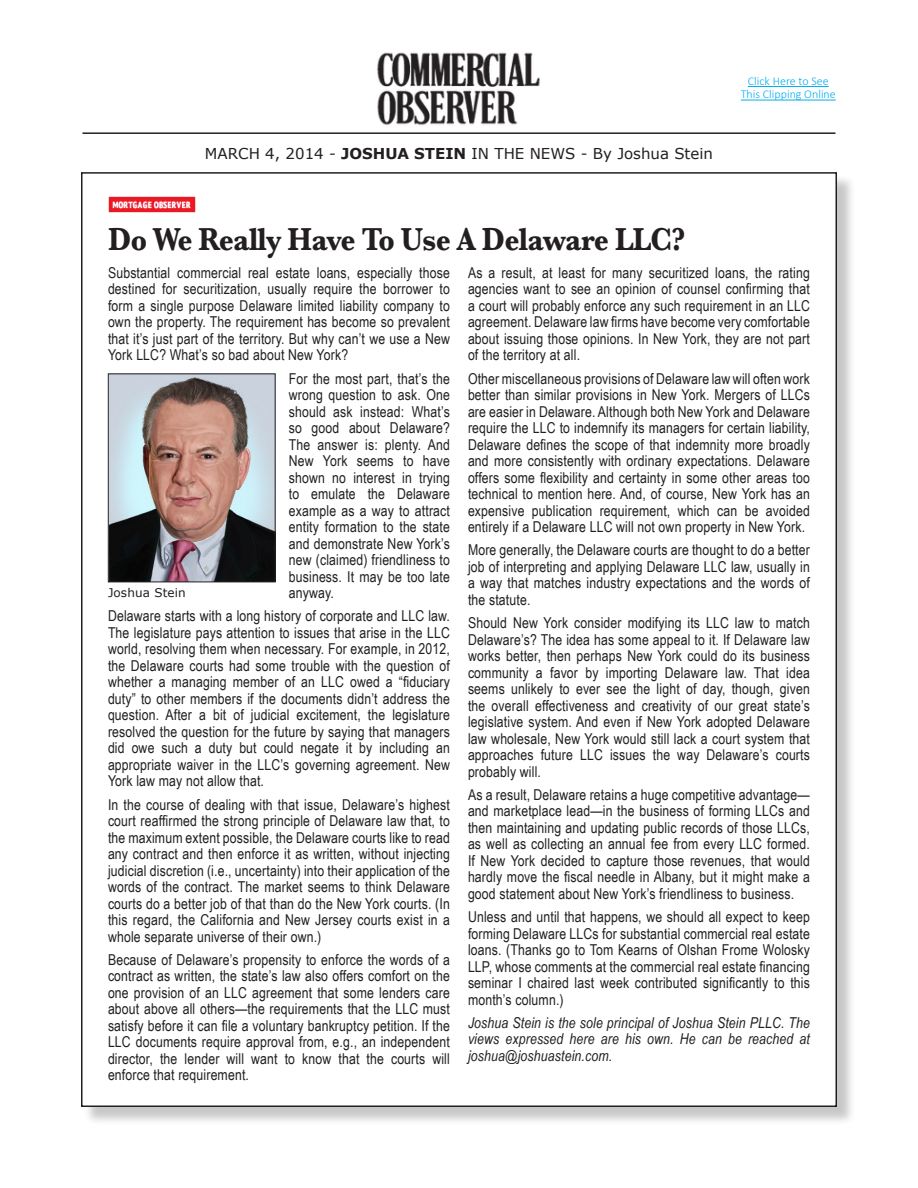
<style>
.page{position:relative;width:918px;height:1188px;background:#fff}
.page>*{position:absolute;margin:0;border:0;box-sizing:border-box;transform-origin:0 0}
.t1{font:700 33px "Baskerville";letter-spacing:-.02em;color:#231f20;scale:.88 1}
.t2{font:15px/16.5px "Arial Narrow";letter-spacing:.01em;color:#231f20;text-align:justify}
.t3{font:italic 15px/16.5px "Arial Narrow";letter-spacing:.01em;color:#231f20;text-align:justify}
.t4{font:15px "Verdana";color:#231f20}
.t5{font:300 12px "Calibri";color:#00aeef}
.t6{font:12px "Verdana";letter-spacing:.01em;color:#231f20}
.s1{font-weight:700}
</style>
<div class="page">
<img style="left:377px;top:52px;width:163px;height:73px">
<div style="left:83px;top:175px;width:772px;height:951px;background:#231f20;opacity:.25"></div>
<div style="left:82px;top:173px;width:754px;height:933px;background:#fff"></div>
<hr style="left:82px;top:132px;width:754px;height:2px;background:#231f20">
<hr style="left:748px;top:86px;width:81px;height:1px;background:#00aeef">
<hr style="left:741px;top:100px;width:95px;height:1px;background:#00aeef">
<img style="left:108px;top:197px;width:87px;height:16px">
<img style="left:110px;top:376px;width:163px;height:204px">
<div style="left:108px;top:374px;width:167px;height:208px;border:1px solid #231f20"></div>
<p class="t4" style="left:205px;top:143px;width:510px">MARCH 4, 2014 - <span class="s1">JOSHUA STEIN</span> IN THE NEWS - By Joshua Stein</p>
<p class="t1" style="left:108px;top:216px;width:658px">Do We Really Have To Use A Delaware LLC?</p>
<p class="t5" style="left:748px;top:74px;width:82px">Click Here to See</p>
<p class="t5" style="left:741px;top:87px;width:97px">This Clipping Online</p>
<p class="t2" style="left:108px;top:264px;width:344px">Substantial commercial real estate loans, especially those destined for securitization, usually require the borrower to form a single purpose Delaware limited liability company to own the property. The requirement has become so prevalent that it’s just part of the territory. But why can’t we use a New York LLC? What’s so bad about New York?</p>
<p class="t2" style="left:289px;top:370px;width:163px">For the most part, that’s the wrong question to ask. One should ask instead: What’s so good about Delaware?<br>The answer is: plenty. And New York seems to have shown no interest in trying to emulate the Delaware example as a way to attract entity formation to the state and demonstrate New York’s new (claimed) friendliness to business. It may be too late anyway.</p>
<p class="t2" style="left:108px;top:607px;width:344px">Delaware starts with a long history of corporate and LLC law.<br>The legislature pays attention to issues that arise in the LLC world, resolving them when necessary. For example, in 2012, the Delaware courts had some trouble with the question of whether a managing member of an LLC owed a “fiduciary duty” to other members if the documents didn’t address the question. After a bit of judicial excitement, the legislature resolved the question for the future by saying that managers did owe such a duty but could negate it by including an appropriate waiver in the LLC’s governing agreement. New York law may not allow that.</p>
<p class="t2" style="left:108px;top:796px;width:344px">In the course of dealing with that issue, Delaware’s highest court reaffirmed the strong principle of Delaware law that, to the maximum extent possible, the Delaware courts like to read any contract and then enforce it as written, without injecting judicial discretion (i.e., uncertainty) into their application of the words of the contract. The market seems to think Delaware courts do a better job of that than do the New York courts. (In this regard, the California and New Jersey courts exist in a whole separate universe of their own.)</p>
<p class="t2" style="left:108px;top:951px;width:344px">Because of Delaware’s propensity to enforce the words of a contract as written, the state’s law also offers comfort on the one provision of an LLC agreement that some lenders care about above all others—the requirements that the LLC must satisfy before it can file a voluntary bankruptcy petition. If the LLC documents require approval from, e.g., an independent director, the lender will want to know that the courts will enforce that requirement.</p>
<p class="t6" style="left:108px;top:585px;width:79px">Joshua Stein</p>
<p class="t2" style="left:468px;top:264px;width:344px">As a result, at least for many securitized loans, the rating agencies want to see an opinion of counsel confirming that a court will probably enforce any such requirement in an LLC agreement. Delaware law firms have become very comfortable about issuing those opinions. In New York, they are not part of the territory at all.</p>
<p class="t2" style="left:468px;top:370px;width:344px">Other miscellaneous provisions of Delaware law will often work better than similar provisions in New York. Mergers of LLCs are easier in Delaware. Although both New York and Delaware require the LLC to indemnify its managers for certain liability, Delaware defines the scope of that indemnity more broadly and more consistently with ordinary expectations. Delaware offers some flexibility and certainty in some other areas too technical to mention here. And, of course, New York has an expensive publication requirement, which can be avoided entirely if a Delaware LLC will not own property in New York.</p>
<p class="t2" style="left:468px;top:541px;width:343px">More generally, the Delaware courts are thought to do a better job of interpreting and applying Delaware LLC law, usually in a way that matches industry expectations and the words of the statute.</p>
<p class="t2" style="left:468px;top:614px;width:344px">Should New York consider modifying its LLC law to match Delaware’s? The idea has some appeal to it. If Delaware law works better, then perhaps New York could do its business community a favor by importing Delaware law. That idea seems unlikely to ever see the light of day, though, given the overall effectiveness and creativity of our great state’s legislative system. And even if New York adopted Delaware law wholesale, New York would still lack a court system that approaches future LLC issues the way Delaware’s courts probably will.</p>
<p class="t2" style="left:468px;top:786px;width:344px">As a result, Delaware retains a huge competitive advantage— and marketplace lead—in the business of forming LLCs and then maintaining and updating public records of those LLCs, as well as collecting an annual fee from every LLC formed.<br>If New York decided to capture those revenues, that would hardly move the fiscal needle in Albany, but it might make a good statement about New York’s friendliness to business.</p>
<p class="t2" style="left:468px;top:908px;width:343px">Unless and until that happens, we should all expect to keep forming Delaware LLCs for substantial commercial real estate loans. (Thanks go to Tom Kearns of Olshan Frome Wolosky LLP, whose comments at the commercial real estate financing seminar I chaired last week contributed significantly to this month’s column.)</p>
<p class="t3" style="left:468px;top:1014px;width:343px">Joshua Stein is the sole principal of Joshua Stein PLLC. The views expressed here are his own. He can be reached at joshua@joshuastein.com.</p>
</div>
